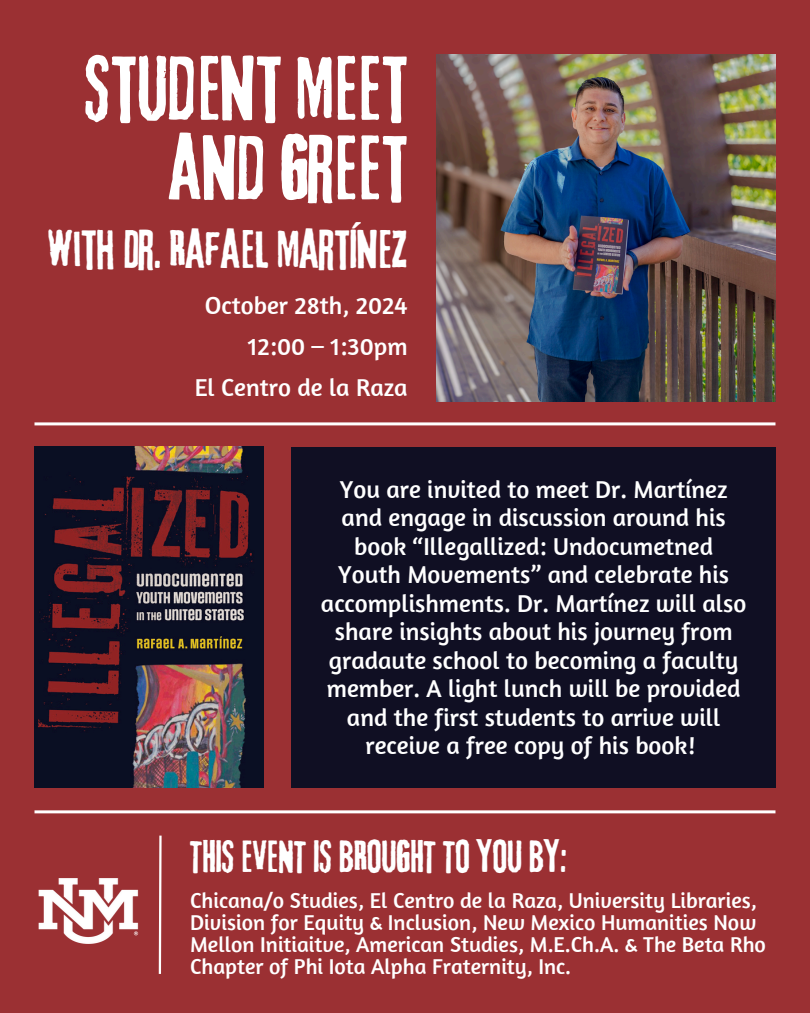
<style>
.page{position:relative;width:810px;height:1013px;background:#fff}
.page>*{position:absolute;margin:0;border:0;box-sizing:border-box;transform-origin:0 0}
.t1{font:84.3px/79.5px "Lava Pro Rough";color:#fff;text-align:right}
.t2{font:50px "Lava Pro Rough";color:#fff}
.t3{font:41.4px "Lava Pro Rough";color:#fff}
.t4{font:25px/28.5px "Amaranth";color:#fff;text-align:center}
.t5{font:22px/21.8px "Amaranth";color:#fff}
</style>
<div class="page">
<div style="left:0;top:0;width:810px;height:1012px;background:#9b3033"></div>
<hr style="left:35px;top:422px;width:740px;height:3px;background:#fff">
<img style="left:38px;top:878px;width:101px;height:66px">
<img style="left:35px;top:446px;width:228px;height:341px">
<svg style="left:158px;top:835px;width:4px;height:139px"></svg>
<div style="left:292px;top:447px;width:483px;height:340px;background:#100f23"></div>
<hr style="left:35px;top:810px;width:740px;height:3px;background:#fff">
<img style="left:437px;top:55px;width:338px;height:346px">
<p class="t1" style="left:85px;top:51px;width:325px">STUDENT MEET<br>AND GREET</p>
<h4 class="t2" style="left:48px;top:222px;width:362px">WITH DR. RAFAEL MARTÍNEZ</h4>
<p class="t4" style="left:195px;top:284px;width:214px;line-height:41.2px;text-align:right">October 28th, 2024<br>12:00 – 1:30pm<br>El Centro de la Raza</p>
<h4 class="t4" style="left:321px;top:474px;width:427px">You are invited to meet Dr. Martínez and engage in discussion around his book “Illegallized: Undocumetned Youth Movements” and celebrate his accomplishments. Dr. Martínez will also share insights about his journey from gradaute school to becoming a faculty member. A light lunch will be provided and the first students to arrive will receive a free copy of his book!</h4>
<h3 class="t3" style="left:190px;top:834px;width:378px">THIS EVENT IS BROUGHT TO YOU BY:</h3>
<p class="t5" style="left:190px;top:889px;width:577px">Chicana/o Studies, El Centro de la Raza, University Libraries, Division for Equity &amp; Inclusion, New Mexico Humanities Now Mellon Initiaitve, American Studies, M.E.Ch.A. &amp; The Beta Rho Chapter of Phi Iota Alpha Fraternity, Inc.</p>
</div>
